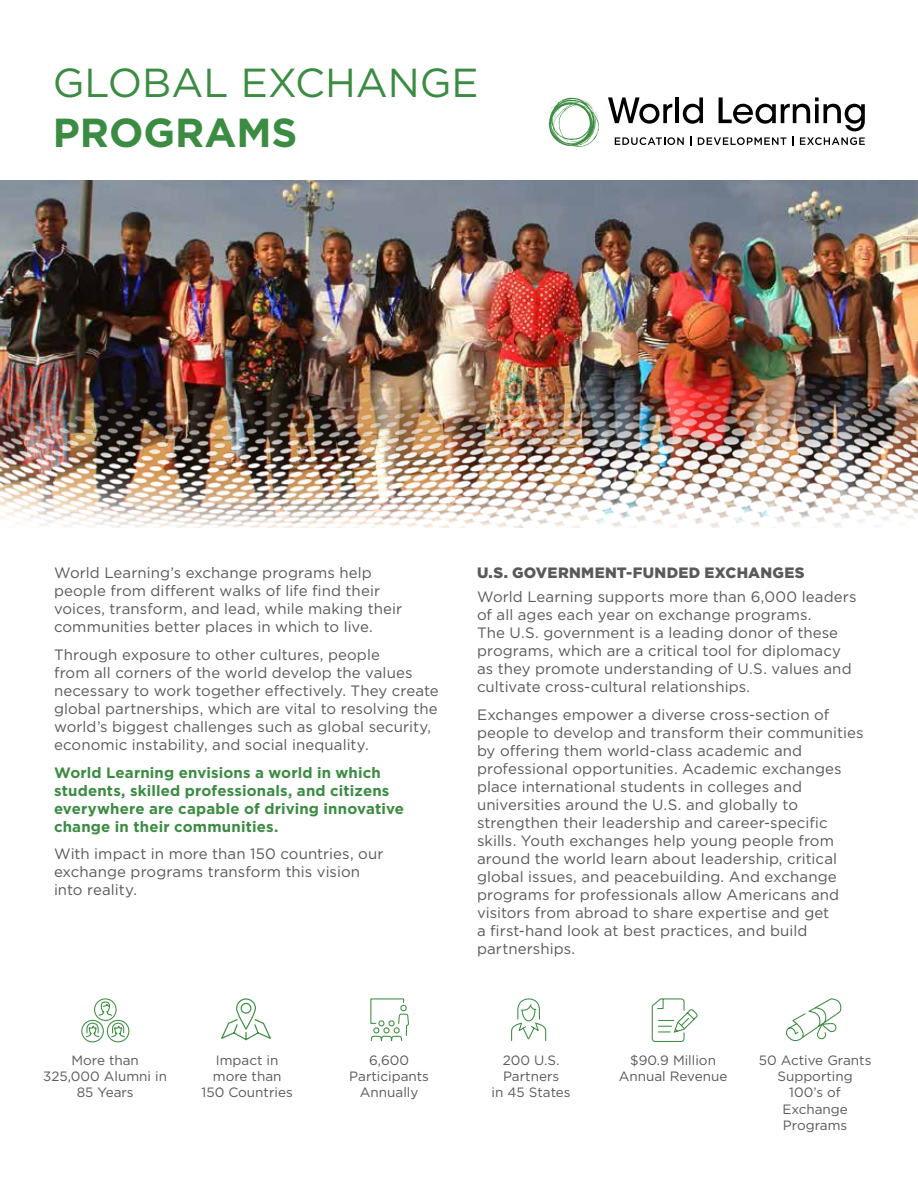
<style>
.page{position:relative;width:918px;height:1188px;background:#fff}
.page>*{position:absolute;margin:0;border:0;box-sizing:border-box;transform-origin:0 0}
.t1{font:40.5px "Gotham";color:#3b8c42}
.t2{font:700 40.5px "Gotham";color:#3b8c42}
.t3{font:15px/18px "Gotham";letter-spacing:.005em;color:#58595b}
.t4{font:700 15px/18px "Gotham";letter-spacing:.01em;color:#3b8c42}
.t5{font:900 15px "Gotham";letter-spacing:.02em;color:#58595b}
.t6{font:13.5px/16.2px "Gotham";color:#58595b;text-align:center}
</style>
<div class="page">
<img style="left:0;top:180px;width:918px;height:142px">
<svg style="left:548px;top:97px;width:51px;height:50px"></svg>
<svg style="left:608px;top:97px;width:257px;height:49px"></svg>
<svg style="left:81px;top:998px;width:49px;height:45px"></svg>
<svg style="left:221px;top:998px;width:50px;height:43px"></svg>
<svg style="left:370px;top:998px;width:39px;height:43px"></svg>
<svg style="left:786px;top:999px;width:56px;height:43px"></svg>
<svg style="left:511px;top:998px;width:36px;height:43px"></svg>
<svg style="left:651px;top:998px;width:47px;height:44px"></svg>
<img style="left:0;top:322px;width:918px;height:206px">
<h1 class="t1" style="left:53px;top:57px;width:428px">GLOBAL EXCHANGE</h1>
<h1 class="t2" style="left:53px;top:106px;width:246px">PROGRAMS</h1>
<p class="t3" style="left:54px;top:564px;width:350px">World Learning’s exchange programs help people from different walks of life find their voices, transform, and lead, while making their communities better places in which to live.</p>
<p class="t3" style="left:54px;top:645px;width:386px">Through exposure to other cultures, people<br>from all corners of the world develop the values necessary to work together effectively. They create global partnerships, which are vital to resolving the world’s biggest challenges such as global security, economic instability, and social inequality.</p>
<p class="t4" style="left:54px;top:763px;width:352px">World Learning envisions a world in which students, skilled professionals, and citizens everywhere are capable of driving innovative change in their communities.</p>
<p class="t3" style="left:54px;top:845px;width:331px">With impact in more than 150 countries, our exchange programs transform this vision into reality.</p>
<p class="t5" style="left:477px;top:563px;width:329px">U.S. GOVERNMENT-FUNDED EXCHANGES</p>
<p class="t3" style="left:477px;top:588px;width:381px">World Learning supports more than 6,000 leaders of all ages each year on exchange programs.<br>The U.S. government is a leading donor of these programs, which are a critical tool for diplomacy as they promote understanding of U.S. values and cultivate cross-cultural relationships.</p>
<p class="t3" style="left:477px;top:705px;width:388px">Exchanges empower a diverse cross-section of people to develop and transform their communities by offering them world-class academic and professional opportunities. Academic exchanges place international students in colleges and universities around the U.S. and globally to strengthen their leadership and career-specific skills. Youth exchanges help young people from around the world learn about leadership, critical global issues, and peacebuilding. And exchange programs for professionals allow Americans and visitors from abroad to share expertise and get<br>a first-hand look at best practices, and build partnerships.</p>
<p class="t6" style="left:492px;top:1052px;width:81px">200 U.S.<br>Partners<br>in 45 States</p>
<p class="t6" style="left:619px;top:1052px;width:110px">$90.9 Million<br>Annual Revenue</p>
<p class="t6" style="left:43px;top:1052px;width:125px">More than<br>325,000 Alumni in<br>85 Years</p>
<p class="t6" style="left:202px;top:1052px;width:93px">Impact in more than<br>150 Countries</p>
<p class="t6" style="left:349px;top:1052px;width:81px">6,600<br>Participants<br>Annually</p>
<p class="t6" style="left:759px;top:1052px;width:114px">50 Active Grants<br>Supporting<br>100’s of<br>Exchange<br>Programs</p>
</div>
